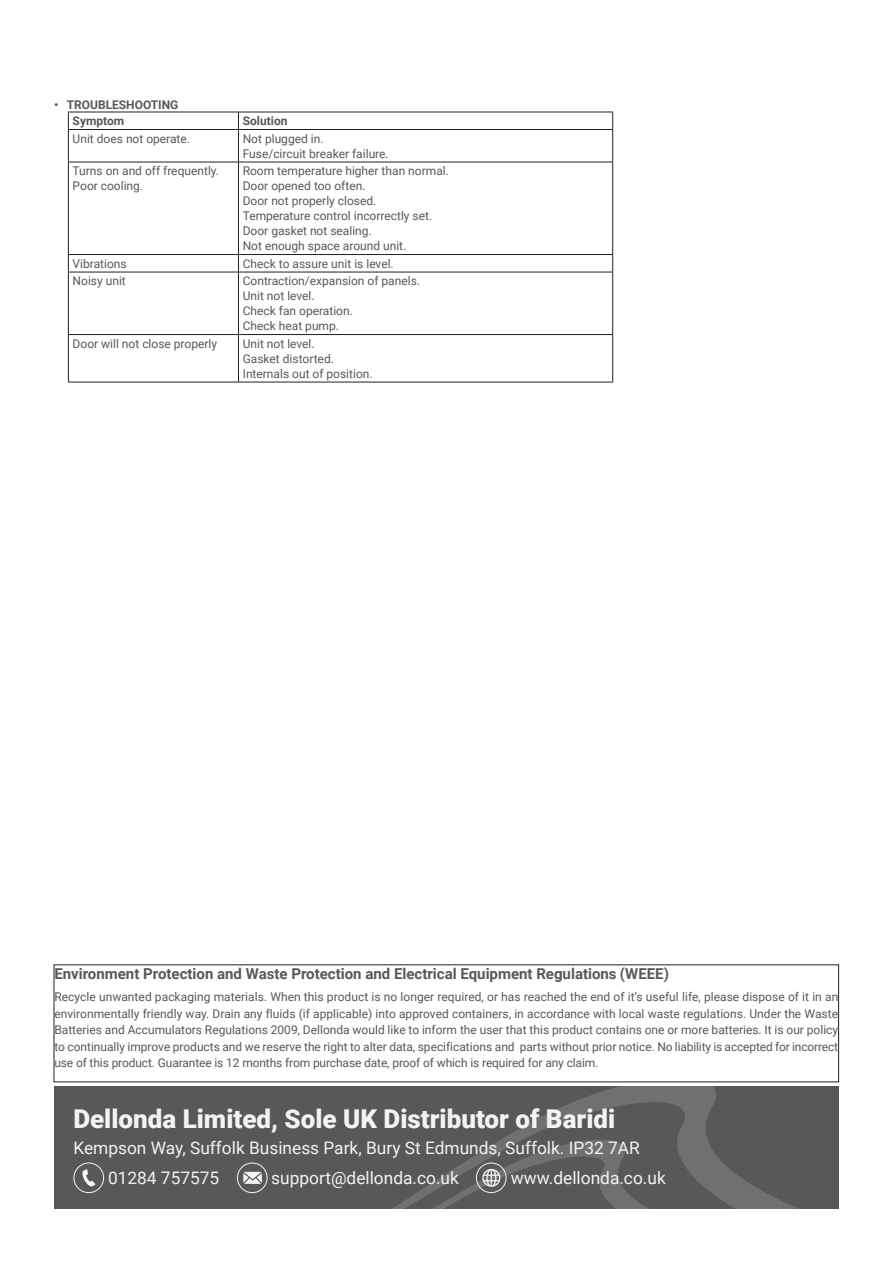
<style>
.page{position:relative;width:893px;height:1263px;background:#fff}
.page>*{position:absolute;margin:0;border:0;box-sizing:border-box;transform-origin:0 0}
.t1{font:900 25.95px "Roboto";color:#f2f3f4}
.t2{font:17.25px/30.2px "Roboto";color:#f2f3f4}
.Section_Header{font:700 15px "Roboto";color:#57585a}
.Weee_Regulation_Body{font:12px/16.5px "Roboto";letter-spacing:-.01em;color:#57585a;text-align:justify}
.Main_Copy__DO_NOT_MODIFY{font:12px "Roboto";color:#57585a}
.Main_Copy__DO_NOT_MODIFY-2{font:700 12px "Roboto";color:#57585a}
</style>
<div class="page">
<hr style="left:68px;top:112px;width:170px;height:1px;background:#231f20">
<svg style="left:68px;top:112px;width:1px;height:17px"></svg>
<hr style="left:238px;top:112px;width:375px;height:1px;background:#231f20">
<svg style="left:238px;top:112px;width:1px;height:17px"></svg>
<svg style="left:612px;top:112px;width:1px;height:17px"></svg>
<hr style="left:68px;top:129px;width:170px;height:1px;background:#231f20">
<hr style="left:68px;top:130px;width:1px;height:32px;background:#231f20">
<hr style="left:238px;top:129px;width:375px;height:1px;background:#231f20">
<hr style="left:238px;top:130px;width:1px;height:32px;background:#231f20">
<hr style="left:612px;top:130px;width:1px;height:32px;background:#231f20">
<hr style="left:68px;top:162px;width:170px;height:1px;background:#231f20">
<hr style="left:68px;top:162px;width:1px;height:92px;background:#231f20">
<hr style="left:238px;top:162px;width:375px;height:1px;background:#231f20">
<hr style="left:238px;top:162px;width:1px;height:92px;background:#231f20">
<hr style="left:612px;top:162px;width:1px;height:92px;background:#231f20">
<hr style="left:68px;top:254px;width:170px;height:1px;background:#231f20">
<svg style="left:68px;top:255px;width:1px;height:17px"></svg>
<hr style="left:238px;top:254px;width:375px;height:1px;background:#231f20">
<svg style="left:238px;top:255px;width:1px;height:17px"></svg>
<svg style="left:612px;top:255px;width:1px;height:17px"></svg>
<hr style="left:68px;top:272px;width:170px;height:1px;background:#231f20">
<hr style="left:68px;top:272px;width:1px;height:62px;background:#231f20">
<hr style="left:238px;top:272px;width:375px;height:1px;background:#231f20">
<hr style="left:238px;top:272px;width:1px;height:62px;background:#231f20">
<hr style="left:612px;top:272px;width:1px;height:62px;background:#231f20">
<hr style="left:68px;top:334px;width:170px;height:1px;background:#231f20">
<hr style="left:68px;top:335px;width:1px;height:47px;background:#231f20">
<hr style="left:238px;top:334px;width:375px;height:1px;background:#231f20">
<hr style="left:238px;top:335px;width:1px;height:47px;background:#231f20">
<hr style="left:612px;top:335px;width:1px;height:47px;background:#231f20">
<hr style="left:68px;top:382px;width:170px;height:1px;background:#231f20">
<hr style="left:238px;top:382px;width:375px;height:1px;background:#231f20">
<div style="left:54px;top:1087px;width:785px;height:122px;background:#57585a"></div>
<svg style="left:520px;top:1087px;width:279px;height:122px"></svg>
<svg style="left:73px;top:1162px;width:31px;height:31px"></svg>
<svg style="left:237px;top:1162px;width:31px;height:31px"></svg>
<svg style="left:392px;top:1129px;width:331px;height:80px"></svg>
<p class="Main_Copy__DO_NOT_MODIFY-2" style="left:54px;top:97px;width:126px">• TROUBLESHOOTING</p>
<p class="Main_Copy__DO_NOT_MODIFY-2" style="left:73px;top:113px;width:53px">Symptom</p>
<p class="Main_Copy__DO_NOT_MODIFY-2" style="left:243px;top:113px;width:46px">Solution</p>
<p class="Main_Copy__DO_NOT_MODIFY" style="left:73px;top:130px;width:119px">Unit does not operate.</p>
<p class="Main_Copy__DO_NOT_MODIFY" style="left:243px;top:130px;width:82px">Not plugged in.</p>
<p class="Main_Copy__DO_NOT_MODIFY" style="left:243px;top:145px;width:147px">Fuse/circuit breaker failure.</p>
<p class="Main_Copy__DO_NOT_MODIFY" style="left:73px;top:163px;width:148px">Turns on and off frequently.</p>
<p class="Main_Copy__DO_NOT_MODIFY" style="left:73px;top:178px;width:72px">Poor cooling.</p>
<p class="Main_Copy__DO_NOT_MODIFY" style="left:243px;top:163px;width:208px">Room temperature higher than normal.</p>
<p class="Main_Copy__DO_NOT_MODIFY" style="left:243px;top:178px;width:124px">Door opened too often.</p>
<p class="Main_Copy__DO_NOT_MODIFY" style="left:243px;top:193px;width:135px">Door not properly closed.</p>
<p class="Main_Copy__DO_NOT_MODIFY" style="left:243px;top:208px;width:191px">Temperature control incorrectly set.</p>
<p class="Main_Copy__DO_NOT_MODIFY" style="left:243px;top:223px;width:131px">Door gasket not sealing.</p>
<p class="Main_Copy__DO_NOT_MODIFY" style="left:243px;top:238px;width:165px">Not enough space around unit.</p>
<p class="Main_Copy__DO_NOT_MODIFY" style="left:73px;top:255px;width:56px">Vibrations</p>
<p class="Main_Copy__DO_NOT_MODIFY" style="left:243px;top:255px;width:152px">Check to assure unit is level.</p>
<p class="Main_Copy__DO_NOT_MODIFY" style="left:73px;top:273px;width:55px">Noisy unit</p>
<p class="Main_Copy__DO_NOT_MODIFY" style="left:243px;top:273px;width:179px">Contraction/expansion of panels.</p>
<p class="Main_Copy__DO_NOT_MODIFY" style="left:243px;top:288px;width:73px">Unit not level.</p>
<p class="Main_Copy__DO_NOT_MODIFY" style="left:243px;top:303px;width:112px">Check fan operation.</p>
<p class="Main_Copy__DO_NOT_MODIFY" style="left:243px;top:318px;width:98px">Check heat pump.</p>
<p class="Main_Copy__DO_NOT_MODIFY" style="left:73px;top:335px;width:146px">Door will not close properly</p>
<p class="Main_Copy__DO_NOT_MODIFY" style="left:243px;top:335px;width:73px">Unit not level.</p>
<p class="Main_Copy__DO_NOT_MODIFY" style="left:243px;top:350px;width:93px">Gasket distorted.</p>
<p class="Main_Copy__DO_NOT_MODIFY" style="left:243px;top:365px;width:131px">Internals out of position.</p>
<p class="Section_Header" style="left:54px;top:964px;width:616px">Environment Protection and Waste Protection and Electrical Equipment Regulations (WEEE)</p>
<p class="Weee_Regulation_Body" style="left:54px;top:988px;width:785px">Recycle unwanted packaging materials. When this product is no longer required, or has reached the end of it’s useful life, please dispose of it in an environmentally friendly way. Drain any fluids (if applicable) into approved containers, in accordance with local waste regulations. Under the Waste Batteries and Accumulators Regulations 2009, Dellonda would like to inform the user that this product contains one or more batteries. It is our policy to continually improve products and we reserve the right to alter data, specifications and parts without prior notice. No liability is accepted for incorrect use of this product. Guarantee is 12 months from purchase date, proof of which is required for any claim.</p>
<p class="t1" style="left:73px;top:1100px;width:543px">Dellonda Limited, Sole UK Distributor of Baridi</p>
<p class="t2" style="left:108px;top:1132px;width:533px;text-indent:-35px">Kempson Way, Suffolk Business Park, Bury St Edmunds, Suffolk. IP32 7AR<br>01284 757575</p>
<p class="t2" style="left:271px;top:1162px;width:189px">support@dellonda.co.uk</p>
<p class="t2" style="left:511px;top:1162px;width:156px">www.dellonda.co.uk</p>
</div>
